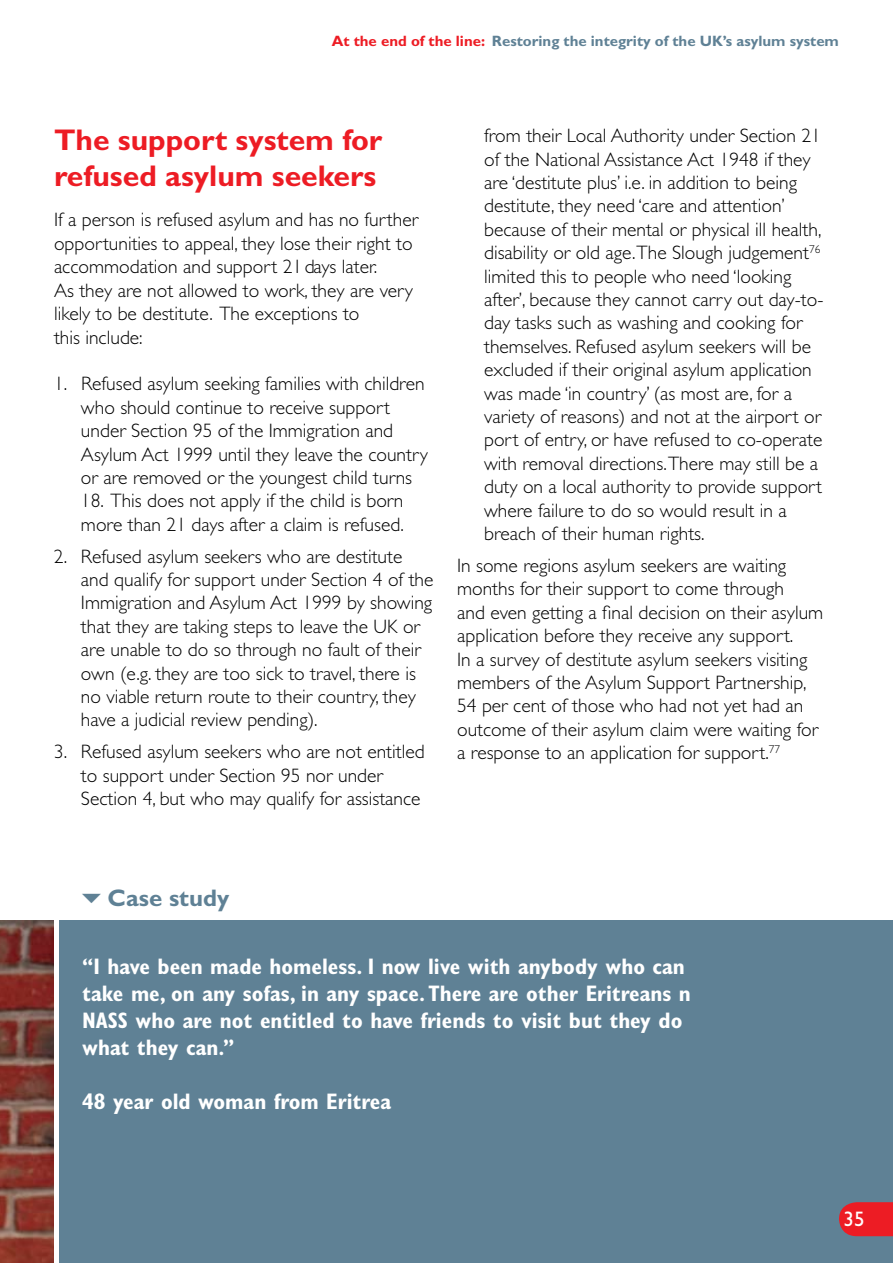
<style>
.page{position:relative;width:893px;height:1263px;background:#fff}
.page>*{position:absolute;margin:0;border:0;box-sizing:border-box;transform-origin:0 0}
.t1{font:700 30px/36px "Gill Sans";color:#ed1c24}
.t2{font:700 24px "Gill Sans";color:#5f8195}
.t3{font:700 condensed 22.5px/27px "Gill Sans";color:#fff}
.t4{font:21px "Gill Sans";color:#fff}
.t5{font:300 19.5px/23.4px "Gill Sans";color:#000}
.t6{font:700 15px "Gill Sans";color:#5f8195}
.s1{color:#ed1c24}
</style>
<div class="page">
<div style="left:0;top:921px;width:893px;height:342px;background:#5f8195"></div>
<svg style="left:839px;top:1202px;width:54px;height:34px;background:#e2232c"></svg>
<img style="left:0;top:921px;width:54px;height:342px">
<hr style="left:54px;top:863px;width:4px;height:400px;background:#fff">
<p class="t6" style="left:332px;top:32px;width:509px"><span class="s1">At the end of the line:</span> Restoring the integrity of the UK’s asylum system</p>
<h1 class="t1" style="left:54px;top:122px;width:330px">The support system for refused asylum seekers</h1>
<p class="t5" style="left:54px;top:208px;width:366px">If a person is refused asylum and has no further opportunities to appeal, they lose their right to accommodation and support 21 days later.<br>As they are not allowed to work, they are very likely to be destitute. The exceptions to<br>this include:</p>
<p class="t5" style="left:81px;top:372px;width:349px;text-indent:-27px">1. Refused asylum seeking families with children who should continue to receive support under Section 95 of the Immigration and Asylum Act 1999 until they leave the country or are removed or the youngest child turns</p>
<p class="t5" style="left:81px;top:489px;width:324px">18. This does not apply if the child is born more than 21 days after a claim is refused.</p>
<p class="t5" style="left:81px;top:545px;width:354px;text-indent:-27px">2. Refused asylum seekers who are destitute and qualify for support under Section 4 of the Immigration and Asylum Act 1999 by showing that they are taking steps to leave the UK or are unable to do so through no fault of their own (e.g. they are too sick to travel, there is no viable return route to their country, they have a judicial review pending).</p>
<p class="t5" style="left:81px;top:740px;width:345px;text-indent:-27px">3. Refused asylum seekers who are not entitled to support under Section 95 nor under<br>Section 4, but who may qualify for assistance</p>
<p class="t5" style="left:484px;top:124px;width:341px">from their Local Authority under Section 21 of the National Assistance Act 1948 if they are ‘destitute plus’ i.e. in addition to being destitute, they need ‘care and attention’ because of their mental or physical ill health, disability or old age.The Slough judgement<sup>76 </sup>limited this to people who need ‘looking after’, because they cannot carry out day-to&shy;day tasks such as washing and cooking for themselves. Refused asylum seekers will be excluded if their original asylum application was made ‘in country’ (as most are, for a variety of reasons) and not at the airport or port of entry, or have refused to co-operate with removal directions.There may still be a duty on a local authority to provide support where failure to do so would result in a breach of their human rights.</p>
<p class="t5" style="left:457px;top:554px;width:368px">In some regions asylum seekers are waiting months for their support to come through<br>and even getting a final decision on their asylum application before they receive any support.<br>In a survey of destitute asylum seekers visiting members of the Asylum Support Partnership, 54 per cent of those who had not yet had an outcome of their asylum claim were waiting for a response to an application for support.<sup>77</sup></p>
<p class="t2" style="left:108px;top:883px;width:123px">Case study</p>
<p class="t3" style="left:82px;top:952px;width:610px">“I have been made homeless. I now live with anybody who can take me, on any sofas, in any space. There are other Eritreans n NASS who are not entitled to have friends to visit but they do what they can.”</p>
<p class="t3" style="left:82px;top:1087px;width:311px">48 year old woman from Eritrea</p>
<p class="t4" style="left:843px;top:1207px;width:22px">35</p>
</div>
